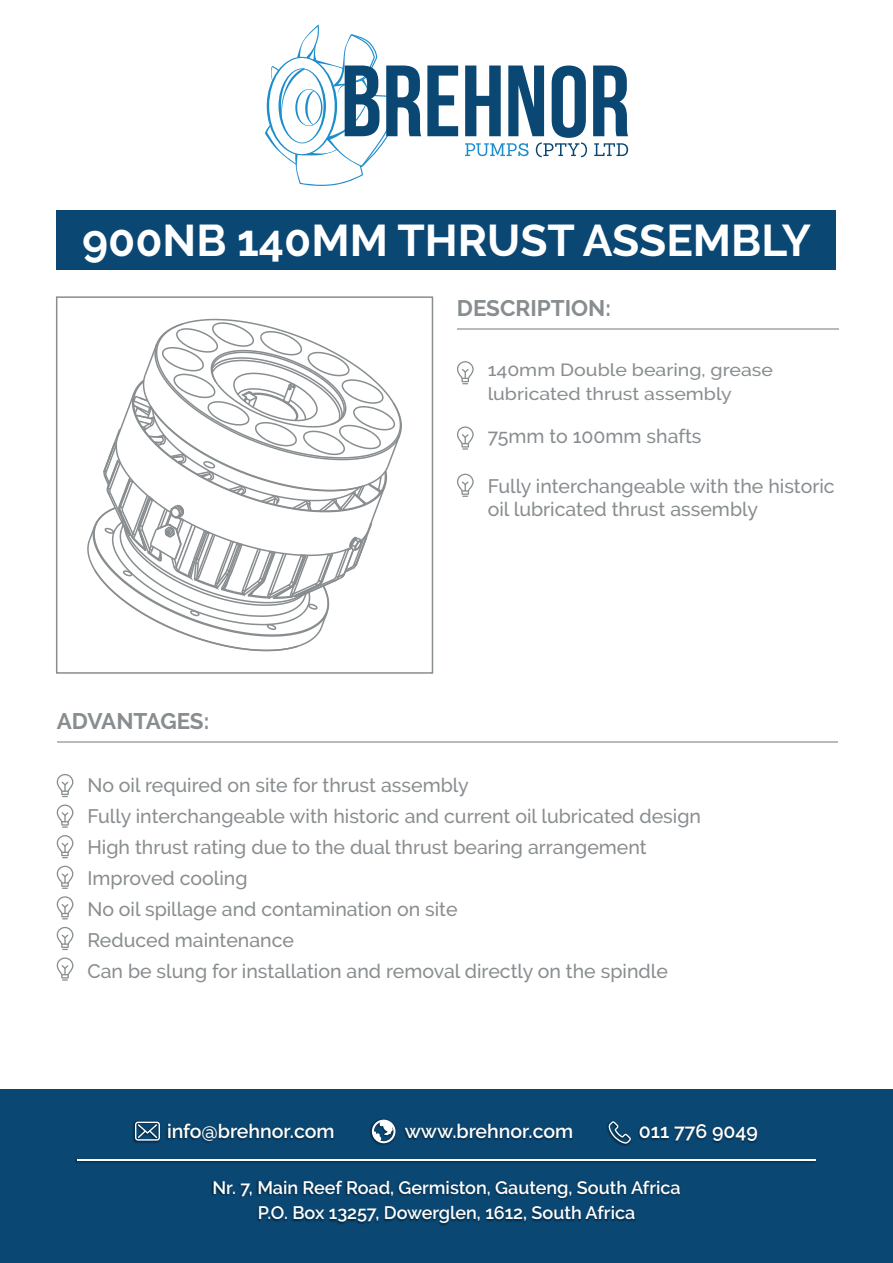
<style>
.page{position:relative;width:893px;height:1263px;background:#fff}
.page>*{position:absolute;margin:0;border:0;box-sizing:border-box;transform-origin:0 0}
.t1{font:700 44.25px "Raleway";color:#fff}
.t2{font:700 22.5px "Raleway";color:#888d90}
.t3{font:500 19.5px/30.9px "Raleway";color:#888d90}
.t4{font:600 19.5px "Raleway";color:#fff}
.t5{font:600 18px/25.5px "Raleway";color:#fff;text-align:center}
.t6{font:500 17.55px/23.4px "Raleway";color:#888d90;scale:1.11 1}
</style>
<div class="page">
<div style="left:57px;top:210px;width:779px;height:60px;background:#0a4773"></div>
<div style="left:0;top:1089px;width:893px;height:174px;background:#0a4773"></div>
<img style="left:211px;top:1180px;width:469px;height:20px">
<img style="left:257px;top:1206px;width:378px;height:20px">
<img style="left:75px;top:1159px;width:741px;height:4px">
<hr style="left:77px;top:1159px;width:739px;height:1px;background:#fff">
<img style="left:607px;top:1123px;width:151px;height:23px">
<svg style="left:609px;top:1121px;width:22px;height:22px"></svg>
<img style="left:166px;top:1123px;width:168px;height:20px">
<img style="left:133px;top:1121px;width:27px;height:22px">
<svg style="left:135px;top:1121px;width:25px;height:19px"></svg>
<img style="left:403px;top:1124px;width:170px;height:16px">
<img style="left:370px;top:1125px;width:26px;height:20px">
<svg style="left:372px;top:1119px;width:23px;height:24px"></svg>
<svg style="left:594px;top:143px;width:34px;height:13px"></svg>
<svg style="left:265px;top:24px;width:156px;height:162px"></svg>
<svg style="left:427px;top:66px;width:31px;height:70px"></svg>
<svg style="left:465px;top:66px;width:122px;height:91px"></svg>
<svg style="left:593px;top:66px;width:35px;height:70px"></svg>
<hr style="left:57px;top:741px;width:781px;height:1px;background:#b8bbbc">
<svg style="left:56px;top:774px;width:17px;height:23px"></svg>
<svg style="left:56px;top:804px;width:17px;height:24px"></svg>
<svg style="left:56px;top:835px;width:17px;height:23px"></svg>
<svg style="left:56px;top:866px;width:17px;height:23px"></svg>
<svg style="left:56px;top:896px;width:17px;height:23px"></svg>
<svg style="left:56px;top:957px;width:17px;height:24px"></svg>
<svg style="left:56px;top:927px;width:17px;height:23px"></svg>
<hr style="left:457px;top:328px;width:381px;height:1px;background:#b8bbbc">
<svg style="left:457px;top:361px;width:17px;height:23px"></svg>
<svg style="left:457px;top:426px;width:17px;height:24px"></svg>
<svg style="left:457px;top:474px;width:17px;height:23px"></svg>
<svg style="left:87px;top:318px;width:315px;height:334px"></svg>
<div style="left:56px;top:296px;width:377px;height:378px;border:2px solid #888d90"></div>
<h1 class="t1" style="left:82px;top:215px;width:730px">900NB 140MM THRUST ASSEMBLY</h1>
<p class="t2" style="left:457px;top:296px;width:156px">DESCRIPTION:</p>
<p class="t2" style="left:57px;top:708px;width:154px">ADVANTAGES:</p>
<p class="t6" style="left:488px;top:358px;width:259px">140mm Double bearing, grease lubricated thrust assembly</p>
<p class="t3" style="left:488px;top:420px;width:215px">75mm to 100mm shafts</p>
<p class="t3" style="left:488px;top:474px;width:349px;line-height:23.4px">Fully interchangeable with the historic oil lubricated thrust assembly</p>
<p class="t3" style="left:87px;top:770px;width:615px">No oil required on site for thrust assembly<br>Fully interchangeable with historic and current oil lubricated design High thrust rating due to the dual thrust bearing arrangement Improved cooling<br>No oil spillage and contamination on site<br>Reduced maintenance<br>Can be slung for installation and removal directly on the spindle</p>
<p class="t4" style="left:167px;top:1120px;width:169px">info@brehnor.com</p>
<p class="t4" style="left:405px;top:1120px;width:170px">www.brehnor.com</p>
<p class="t4" style="left:639px;top:1120px;width:121px">011 776 9049</p>
<p class="t5" style="left:212px;top:1175px;width:470px">Nr. 7, Main Reef Road, Germiston, Gauteng, South Africa<br>P.O. Box 13257, Dowerglen, 1612, South Africa</p>
</div>
